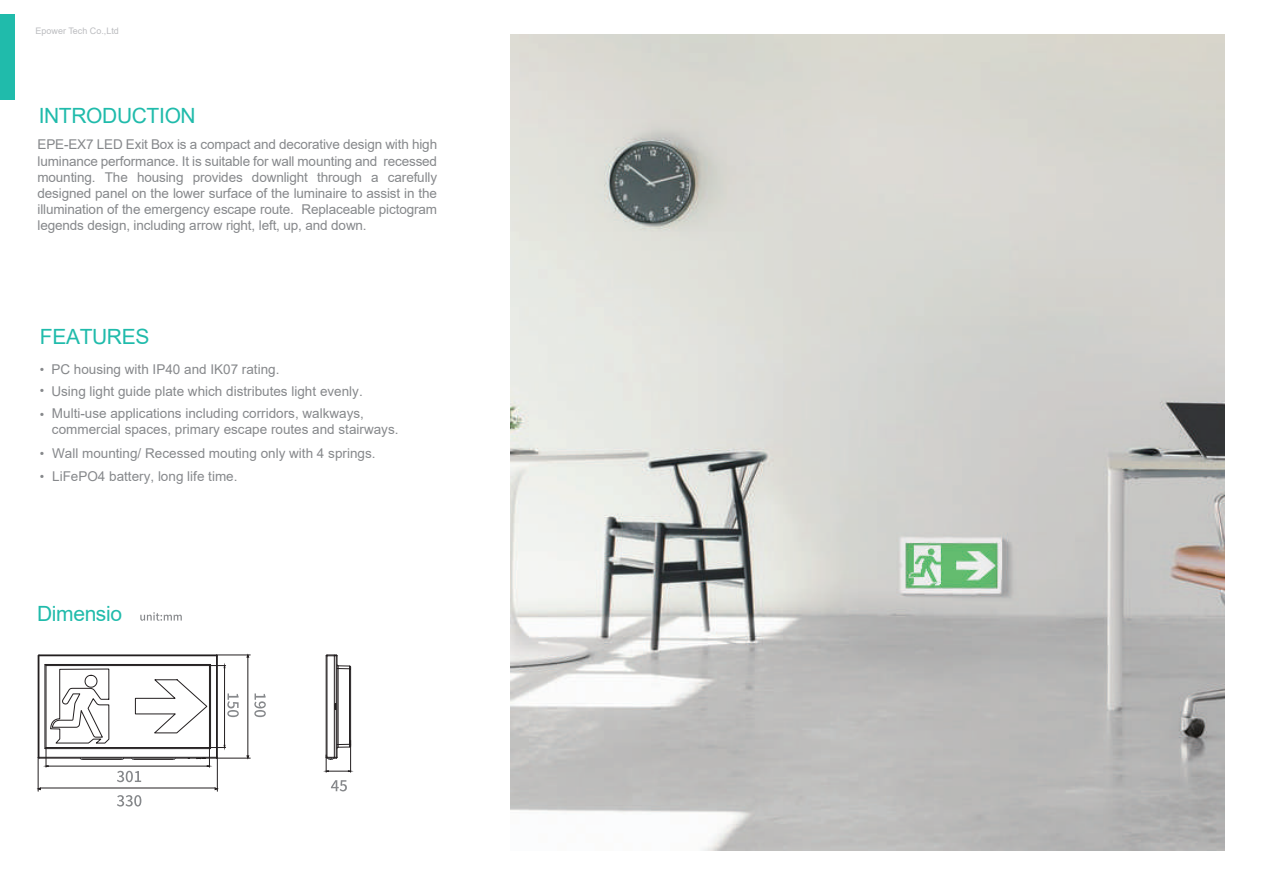
<style>
.page{position:relative;width:1263px;height:893px;background:#fff}
.page>*{position:absolute;margin:0;border:0;box-sizing:border-box;transform-origin:0 0}
.t1{font:21px "Arial";letter-spacing:-.02em;color:#20bbab}
.t2{font:13.5px/16.2px "Arial";color:#86888b}
.t3{font:12.75px/21.8px "Arial";color:#86888b}
.t4{font:9px "Arial";color:#bcbdc0}
.s1{font-size:12.75px}
</style>
<div class="page">
<div style="left:0;top:14px;width:14px;height:86px;background:#20bbab"></div>
<div style="left:327px;top:655px;width:8px;height:103px;border:1px solid #231f20"></div>
<hr style="left:326px;top:656px;width:1px;height:101px;background:#231f20">
<svg style="left:325px;top:654px;width:13px;height:2px"></svg>
<hr style="left:337px;top:656px;width:1px;height:101px;background:#231f20">
<hr style="left:336px;top:656px;width:1px;height:101px;background:#231f20">
<svg style="left:335px;top:664px;width:16px;height:85px"></svg>
<hr style="left:216px;top:758px;width:34px;height:1px;background:#231f20">
<hr style="left:216px;top:655px;width:34px;height:1px;background:#231f20">
<hr style="left:247px;top:657px;width:1px;height:99px;background:#231f20">
<svg style="left:246px;top:755px;width:3px;height:4px"></svg>
<hr style="left:350px;top:740px;width:1px;height:32px;background:#231f20">
<svg style="left:325px;top:755px;width:26px;height:17px"></svg>
<svg style="left:140px;top:612px;width:42px;height:9px"></svg>
<svg style="left:254px;top:693px;width:12px;height:24px"></svg>
<svg style="left:331px;top:780px;width:16px;height:11px"></svg>
<svg style="left:37px;top:654px;width:202px;height:152px"></svg>
<img style="left:511px;top:35px;width:714px;height:815px">
<p class="t4" style="left:36px;top:25px;width:85px">Epower Tech Co.,Ltd</p>
<h1 class="t1" style="left:39px;top:101px;width:159px">INTRODUCTION</h1>
<p class="t2" style="left:37px;top:136px;width:401px;text-align:justify">EPE-EX7 LED Exit Box is a compact and decorative design with high luminance performance. It is suitable for wall mounting and recessed mounting. The housing provides downlight through a carefully designed panel on the lower surface of the luminaire to assist in the illumination of the emergency escape route. Replaceable pictogram legends design, including arrow right, left, up, and down.</p>
<h1 class="t1" style="left:40px;top:322px;width:111px">FEATURES</h1>
<p class="t3" style="left:40px;top:358px;width:6px">• •</p>
<p class="t3" style="left:40px;top:403px;width:6px">•</p>
<p class="t3" style="left:40px;top:442px;width:6px">•</p>
<p class="t2" style="left:51px;top:358px;width:313px;line-height:21.8px">PC housing with IP40 and IK07 rating.<br>Using light guide plate which distributes light evenly.</p>
<p class="t2" style="left:52px;top:405px;width:348px">Multi-use applications including corridors, walkways, commercial spaces, primary escape routes and stairways.</p>
<p class="t2" style="left:52px;top:445px;width:325px">Wall mounting/ Recessed mouting only with 4 springs.</p>
<p class="t2" style="left:40px;top:468px;width:199px"><span class="s1">•</span> LiFePO4 battery, long life time.</p>
<h1 class="t1" style="left:37px;top:599px;width:86px">Dimensio</h1>
</div>
